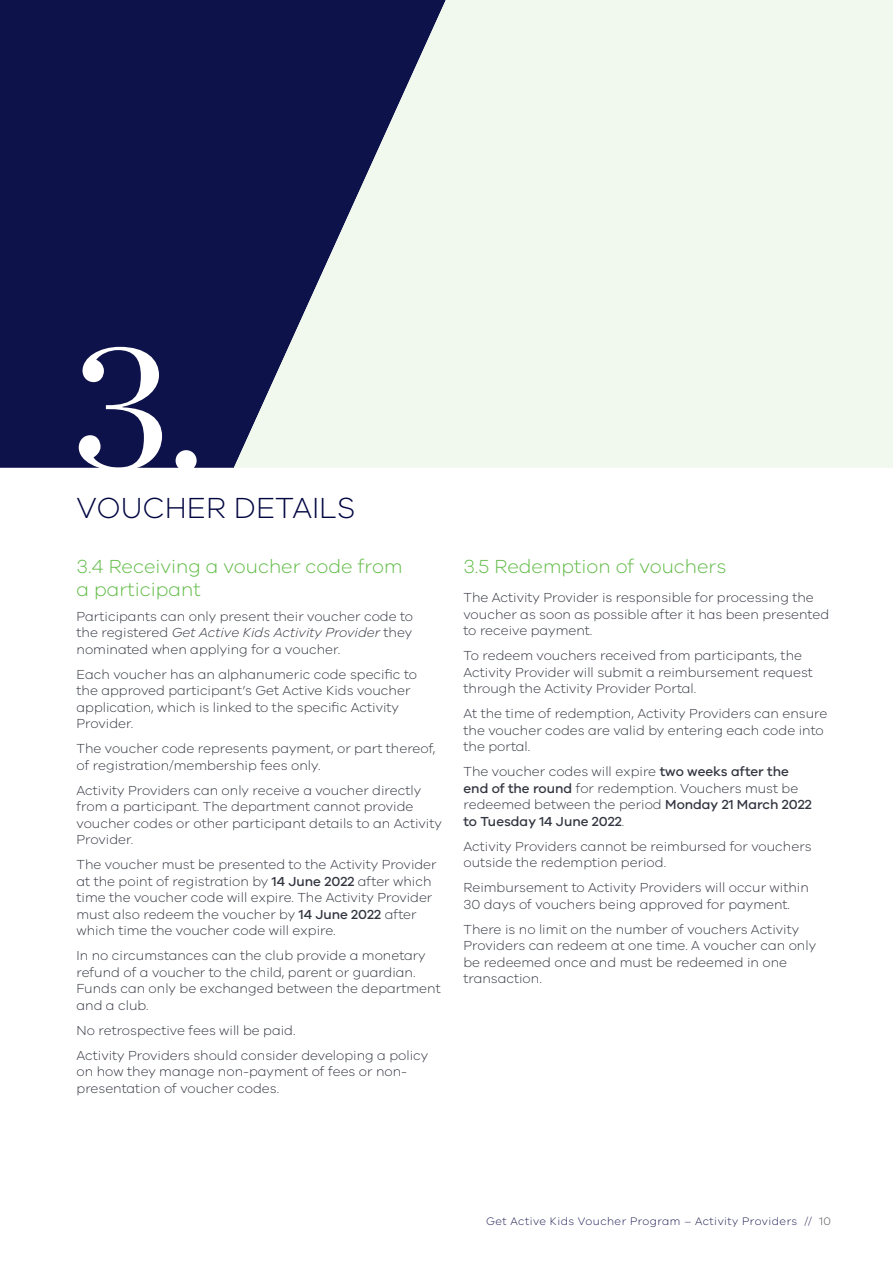
<style>
.page{position:relative;width:893px;height:1263px;background:#fff}
.page>*{position:absolute;margin:0;border:0;box-sizing:border-box;transform-origin:0 0}
.t1{font:180px "Chronicle Display";color:#fff}
.t2{font:300 30px "VIC";color:#020641}
.t3{font:300 19.5px/22.5px "VIC";color:#60bb46}
.BODY{font:300 13.5px/16.5px "VIC";color:#323640}
.t4{font:300 11.25px "VIC";letter-spacing:.04em;color:#201f54}
.s1{font-style:italic}
.s2{font-weight:500}
.s3{color:#4b4c4d}
</style>
<div class="page">
<div style="left:0;top:0;width:234px;height:468px;background:#0e124a"></div>
<svg style="left:234px;top:0;width:659px;height:468px;fill:#f1f8ed"></svg>
<p class="t1" style="left:71px;top:267px;width:136px">3.</p>
<h1 class="t2" style="left:77px;top:489px;width:280px">VOUCHER DETAILS</h1>
<p class="t3" style="left:77px;top:554px;width:327px">3.4 Receiving a voucher code from a participant</p>
<p class="BODY" style="left:77px;top:607px;width:338px;text-align:justify">Participants can only present their voucher code to the registered <span class="s1">Get Active Kids Activity Provider</span> they nominated when applying for a voucher.</p>
<p class="BODY" style="left:77px;top:665px;width:342px">Each voucher has an alphanumeric code specific to the approved participant’s Get Active Kids voucher application, which is linked to the specific Activity Provider.</p>
<p class="BODY" style="left:77px;top:740px;width:360px">The voucher code represents payment, or part thereof, of registration/membership fees only.</p>
<p class="BODY" style="left:77px;top:781px;width:367px">Activity Providers can only receive a voucher directly from a participant. The department cannot provide voucher codes or other participant details to an Activity Provider.</p>
<p class="BODY" style="left:77px;top:856px;width:362px">The voucher must be presented to the Activity Provider at the point of registration by <span class="s2">14 June 2022</span> after which time the voucher code will expire. The Activity Provider must also redeem the voucher by <span class="s2">14 June 2022</span> after which time the voucher code will expire.</p>
<p class="BODY" style="left:77px;top:947px;width:366px">In no circumstances can the club provide a monetary refund of a voucher to the child, parent or guardian.<br>Funds can only be exchanged between the department and a club.</p>
<p class="BODY" style="left:77px;top:1021px;width:220px">No retrospective fees will be paid.</p>
<p class="BODY" style="left:77px;top:1046px;width:353px">Activity Providers should consider developing a policy on how they manage non-payment of fees or non&shy;presentation of voucher codes.</p>
<h2 class="t3" style="left:463px;top:554px;width:264px">3.5 Redemption of vouchers</h2>
<p class="BODY" style="left:463px;top:589px;width:367px">The Activity Provider is responsible for processing the voucher as soon as possible after it has been presented to receive payment.</p>
<p class="BODY" style="left:463px;top:647px;width:351px">To redeem vouchers received from participants, the<br>Activity Provider will submit a reimbursement request through the Activity Provider Portal.</p>
<p class="BODY" style="left:463px;top:705px;width:365px">At the time of redemption, Activity Providers can ensure the voucher codes are valid by entering each code into the portal.</p>
<p class="BODY" style="left:463px;top:763px;width:350px">The voucher codes will expire <span class="s2">two weeks after the end of the round</span> for redemption. Vouchers must be redeemed between the period <span class="s2">Monday 21 March 2022 to Tuesday 14 June 2022</span>.</p>
<p class="BODY" style="left:463px;top:837px;width:350px">Activity Providers cannot be reimbursed for vouchers outside the redemption period.</p>
<p class="BODY" style="left:463px;top:879px;width:347px">Reimbursement to Activity Providers will occur within<br>30 days of vouchers being approved for payment.</p>
<p class="BODY" style="left:463px;top:920px;width:354px">There is no limit on the number of vouchers Activity Providers can redeem at one time. A voucher can only be redeemed once and must be redeemed in one transaction.</p>
<p class="t4" style="left:486px;top:1214px;width:346px">Get Active Kids Voucher Program – Activity Providers // <span class="s3">10</span></p>
</div>
